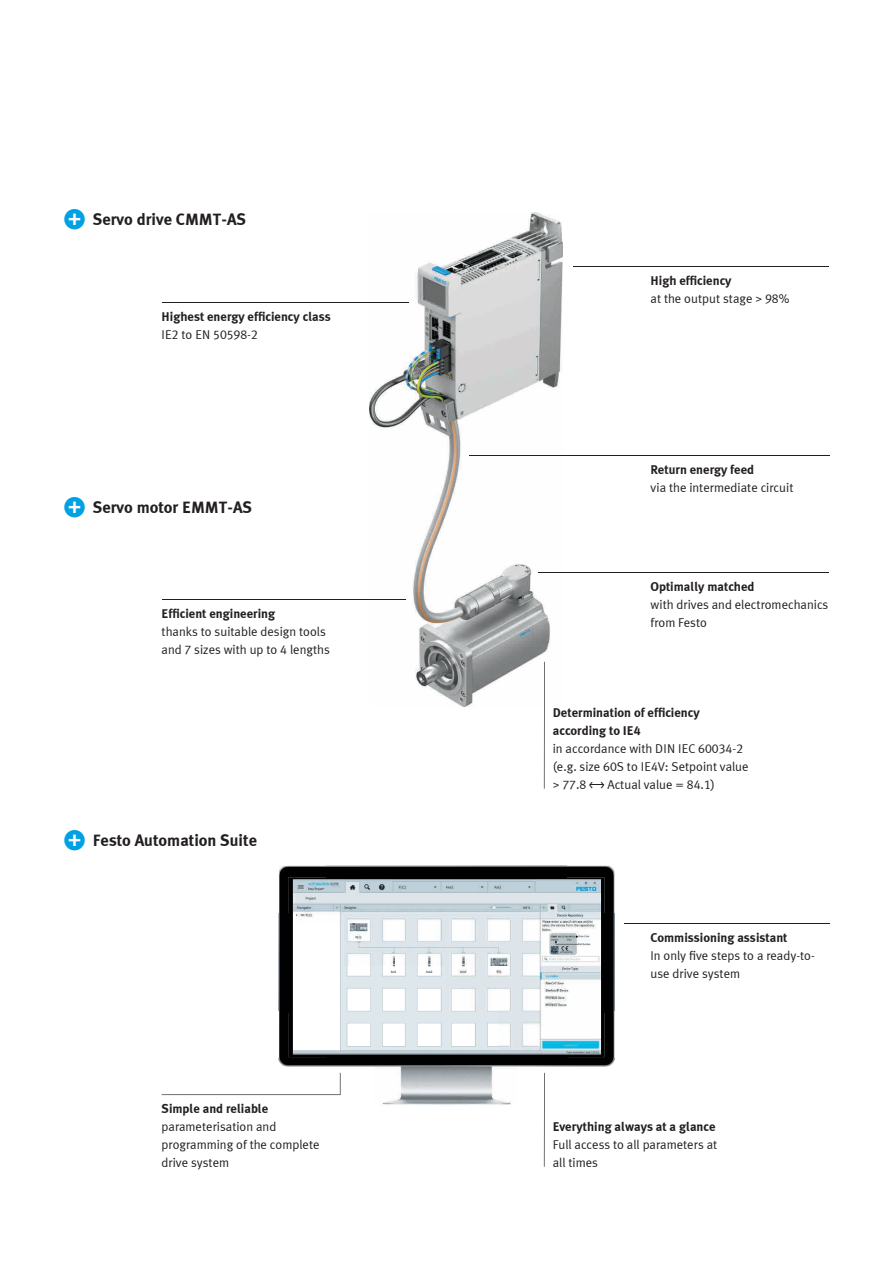
<style>
.page{position:relative;width:893px;height:1263px;background:#fff}
.page>*{position:absolute;margin:0;border:0;box-sizing:border-box;transform-origin:0 0}
.t1{font:700 16.5px "Meta Plus LF";color:#231f20}
.t2{font:12.75px/18px "Meta Plus LF";color:#231f20}
.t3{font:700 12.75px/18px "Meta Plus LF";color:#231f20}
.s1{font-family:"Meto Pict 18";font-weight:400;color:#00a1e3}
.s2{font-weight:700}
.s3{font-family:"Meto Pict 18"}
</style>
<div class="page">
<img style="left:279px;top:866px;width:48px;height:48px">
<img style="left:327px;top:866px;width:239px;height:11px">
<img style="left:566px;top:866px;width:48px;height:48px">
<img style="left:279px;top:914px;width:9px;height:96px">
<img style="left:605px;top:914px;width:9px;height:96px">
<img style="left:279px;top:1010px;width:48px;height:86px">
<img style="left:327px;top:1057px;width:239px;height:1px">
<img style="left:566px;top:1010px;width:48px;height:48px">
<img style="left:327px;top:1058px;width:287px;height:47px">
<img style="left:288px;top:877px;width:53px;height:45px">
<img style="left:341px;top:877px;width:211px;height:3px">
<img style="left:552px;top:877px;width:53px;height:45px">
<img style="left:288px;top:922px;width:5px;height:90px">
<img style="left:601px;top:922px;width:4px;height:90px">
<img style="left:288px;top:1012px;width:53px;height:45px">
<img style="left:341px;top:1054px;width:211px;height:3px">
<img style="left:552px;top:1012px;width:53px;height:45px">
<img style="left:293px;top:880px;width:308px;height:174px">
<img style="left:369px;top:212px;width:194px;height:495px">
<hr style="left:573px;top:266px;width:256px;height:1px;background:#231f20">
<hr style="left:162px;top:302px;width:246px;height:1px;background:#231f20">
<hr style="left:469px;top:455px;width:360px;height:1px;background:#231f20">
<hr style="left:162px;top:599px;width:243px;height:1px;background:#231f20">
<hr style="left:539px;top:572px;width:290px;height:1px;background:#231f20">
<hr style="left:544px;top:662px;width:1px;height:127px;background:#231f20">
<hr style="left:544px;top:1073px;width:1px;height:94px;background:#231f20">
<hr style="left:624px;top:923px;width:205px;height:1px;background:#231f20">
<svg style="left:162px;top:1073px;width:178px;height:22px"></svg>
<p class="t1" style="left:64px;top:209px;width:184px"><span class="s1">l</span> Servo drive CMMT-AS</p>
<p class="t3" style="left:162px;top:307px;width:171px">Highest energy efficiency class</p>
<p class="t2" style="left:162px;top:325px;width:98px">IE2 to EN 50598-2</p>
<p class="t1" style="left:64px;top:497px;width:190px"><span class="s1">l</span> Servo motor EMMT-AS</p>
<p class="t3" style="left:162px;top:604px;width:115px">Efficient engineering</p>
<p class="t2" style="left:162px;top:622px;width:170px">thanks to suitable design tools and 7 sizes with up to 4 lengths</p>
<p class="t1" style="left:64px;top:830px;width:195px"><span class="s1">l</span> Festo Automation Suite</p>
<p class="t3" style="left:162px;top:1099px;width:108px">Simple and reliable</p>
<p class="t2" style="left:162px;top:1117px;width:160px">parameterisation and programming of the complete drive system</p>
<p class="t2" style="left:651px;top:271px;width:140px"><span class="s2">High efficiency<br></span>at the output stage <span class="s3">&gt;</span> 98%</p>
<p class="t3" style="left:651px;top:460px;width:105px">Return energy feed</p>
<p class="t2" style="left:651px;top:478px;width:144px">via the intermediate circuit</p>
<p class="t3" style="left:651px;top:577px;width:106px">Optimally matched</p>
<p class="t2" style="left:651px;top:595px;width:179px">with drives and electromechanics from Festo</p>
<p class="t3" style="left:553px;top:703px;width:149px">Determination of efficiency according to IE4</p>
<p class="t2" style="left:553px;top:739px;width:197px">in accordance with DIN IEC 60034-2 (e.g. size 60S to IE4V: Setpoint value <span class="s3">&gt;</span> 77.8 &lt;<span class="s3">.</span>&gt; Actual value = 84.1)</p>
<p class="t3" style="left:650px;top:928px;width:138px">Commissioning assistant</p>
<p class="t2" style="left:650px;top:946px;width:166px">In only five steps to a ready-to&shy;use drive system</p>
<p class="t3" style="left:553px;top:1117px;width:164px">Everything always at a glance</p>
<p class="t2" style="left:553px;top:1135px;width:166px">Full access to all parameters at all times</p>
</div>
